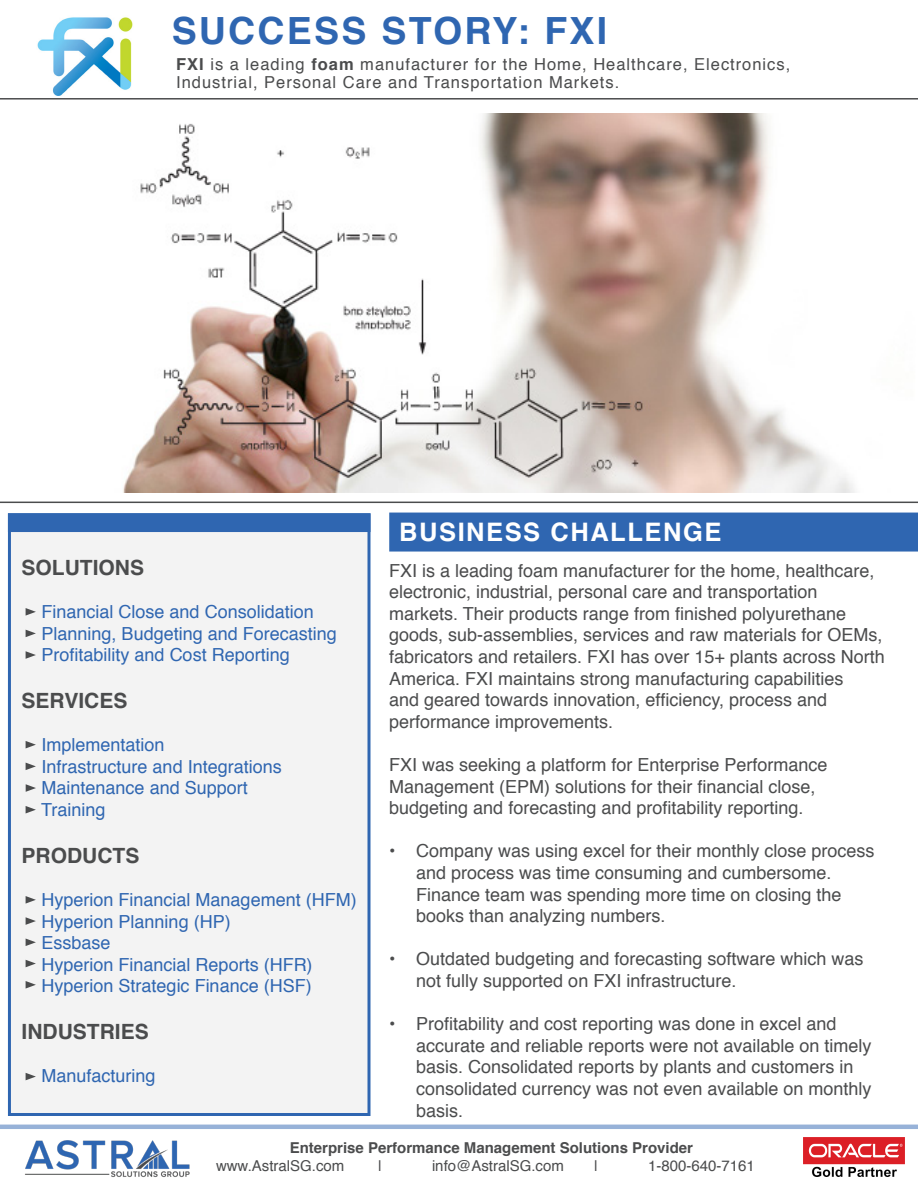
<style>
.page{position:relative;width:918px;height:1188px;background:#fff}
.page>*{position:absolute;margin:0;border:0;box-sizing:border-box;transform-origin:0 0}
.t1{font:700 37.5px "Helvetica";letter-spacing:.06em;color:#2f66b1}
.t2{font:700 25.5px "Helvetica";letter-spacing:.06em;color:#fff}
.t3{font:700 21px "Helvetica";color:#4b4c4d}
.t4{font:18px/21.6px "Helvetica";color:#4b4c4d}
.t5{font:18px "Helvetica";color:#2f66b1}
.t6{font:16.5px/18px "Helvetica";letter-spacing:.06em;color:#4b4c4d}
.t7{font:15px "Helvetica";color:#4b4c4d}
.t8{font:700 15px "Helvetica";color:#4b4c4d}
.s1{font-weight:700}
</style>
<div class="page">
<div style="left:7px;top:513px;width:364px;height:603px;background:#f3f3f3"></div>
<div style="left:392px;top:515px;width:524px;height:34px;background:#2f66b1"></div>
<div style="left:389px;top:513px;width:529px;height:39px;border:4px solid #2f66b1"></div>
<hr style="left:0;top:1125px;width:918px;height:4px;background:#97b2d8">
<img style="left:37px;top:17px;width:96px;height:79px">
<hr style="left:0;top:98px;width:918px;height:2px;background:#4b4c4d">
<img style="left:123px;top:113px;width:732px;height:379px">
<img style="left:803px;top:1137px;width:101px;height:40px">
<hr style="left:0;top:502px;width:918px;height:1px;background:#4b4c4d">
<div style="left:8px;top:513px;width:362px;height:19px;background:#2f66b1"></div>
<img style="left:25px;top:1140px;width:165px;height:37px">
<svg style="left:26px;top:741px;width:10px;height:7px"></svg>
<svg style="left:26px;top:763px;width:10px;height:7px"></svg>
<svg style="left:26px;top:784px;width:10px;height:8px"></svg>
<svg style="left:26px;top:806px;width:10px;height:7px"></svg>
<svg style="left:26px;top:651px;width:10px;height:8px"></svg>
<svg style="left:26px;top:630px;width:10px;height:7px"></svg>
<svg style="left:26px;top:608px;width:10px;height:8px"></svg>
<svg style="left:26px;top:896px;width:10px;height:8px"></svg>
<svg style="left:26px;top:917px;width:10px;height:8px"></svg>
<svg style="left:26px;top:939px;width:10px;height:7px"></svg>
<svg style="left:26px;top:960px;width:10px;height:7px"></svg>
<svg style="left:26px;top:981px;width:10px;height:8px"></svg>
<svg style="left:26px;top:1073px;width:10px;height:7px"></svg>
<p class="t1" style="left:172px;top:1px;width:437px">SUCCESS STORY: FXI</p>
<p class="t6" style="left:176px;top:55px;width:616px"><span class="s1">FXI</span> is a leading <span class="s1">foam</span> manufacturer for the Home, Healthcare, Electronics,<br>Industrial, Personal Care and Transportation Markets.</p>
<p class="t3" style="left:22px;top:550px;width:124px">SOLUTIONS</p>
<p class="t5" style="left:42px;top:598px;width:274px">Financial Close and Consolidation</p>
<p class="t5" style="left:42px;top:619px;width:297px">Planning, Budgeting and Forecasting</p>
<p class="t5" style="left:42px;top:641px;width:250px">Profitability and Cost Reporting</p>
<p class="t3" style="left:22px;top:684px;width:107px">SERVICES</p>
<p class="t5" style="left:42px;top:731px;width:125px">Implementation</p>
<p class="t5" style="left:42px;top:753px;width:242px">Infrastructure and Integrations</p>
<p class="t5" style="left:42px;top:774px;width:208px">Maintenance and Support</p>
<p class="t5" style="left:41px;top:796px;width:66px">Training</p>
<p class="t3" style="left:22px;top:838px;width:119px">PRODUCTS</p>
<p class="t5" style="left:42px;top:886px;width:317px">Hyperion Financial Management (HFM)</p>
<p class="t5" style="left:42px;top:907px;width:191px">Hyperion Planning (HP)</p>
<p class="t5" style="left:42px;top:929px;width:71px">Essbase</p>
<p class="t5" style="left:42px;top:951px;width:273px">Hyperion Financial Reports (HFR)</p>
<p class="t5" style="left:42px;top:972px;width:272px">Hyperion Strategic Finance (HSF)</p>
<p class="t3" style="left:22px;top:1015px;width:129px">INDUSTRIES</p>
<p class="t5" style="left:42px;top:1062px;width:116px">Manufacturing</p>
<p class="t2" style="left:399px;top:511px;width:324px">BUSINESS CHALLENGE</p>
<p class="t4" style="left:389px;top:560px;width:497px">FXI is a leading foam manufacturer for the home, healthcare, electronic, industrial, personal care and transportation markets. Their products range from finished polyurethane goods, sub-assemblies, services and raw materials for OEMs, fabricators and retailers. FXI has over 15+ plants across North America. FXI maintains strong manufacturing capabilities<br>and geared towards innovation, efficiency, process and performance improvements.</p>
<p class="t4" style="left:389px;top:755px;width:440px">FXI was seeking a platform for Enterprise Performance<br>Management (EPM) solutions for their financial close, budgeting and forecasting and profitability reporting.</p>
<p class="t4" style="left:416px;top:841px;width:460px;text-indent:-27px">• Company was using excel for their monthly close process and process was time consuming and cumbersome.<br>Finance team was spending more time on closing the books than analyzing numbers.</p>
<p class="t4" style="left:416px;top:949px;width:449px;text-indent:-27px">• Outdated budgeting and forecasting software which was not fully supported on FXI infrastructure.</p>
<p class="t4" style="left:416px;top:1014px;width:457px;text-indent:-27px">• Profitability and cost reporting was done in excel and accurate and reliable reports were not available on timely basis. Consolidated reports by plants and customers in consolidated currency was not even available on monthly basis.</p>
<p class="t8" style="left:290px;top:1135px;width:405px">Enterprise Performance Management Solutions Provider</p>
<p class="t7" style="left:216px;top:1154px;width:130px">www.AstralSG.com</p>
<p class="t7" style="left:378px;top:1154px;width:5px">|</p>
<p class="t7" style="left:432px;top:1154px;width:133px">info@AstralSG.com</p>
<p class="t7" style="left:594px;top:1154px;width:5px">|</p>
<p class="t7" style="left:648px;top:1154px;width:108px">1-800-640-7161</p>
</div>
